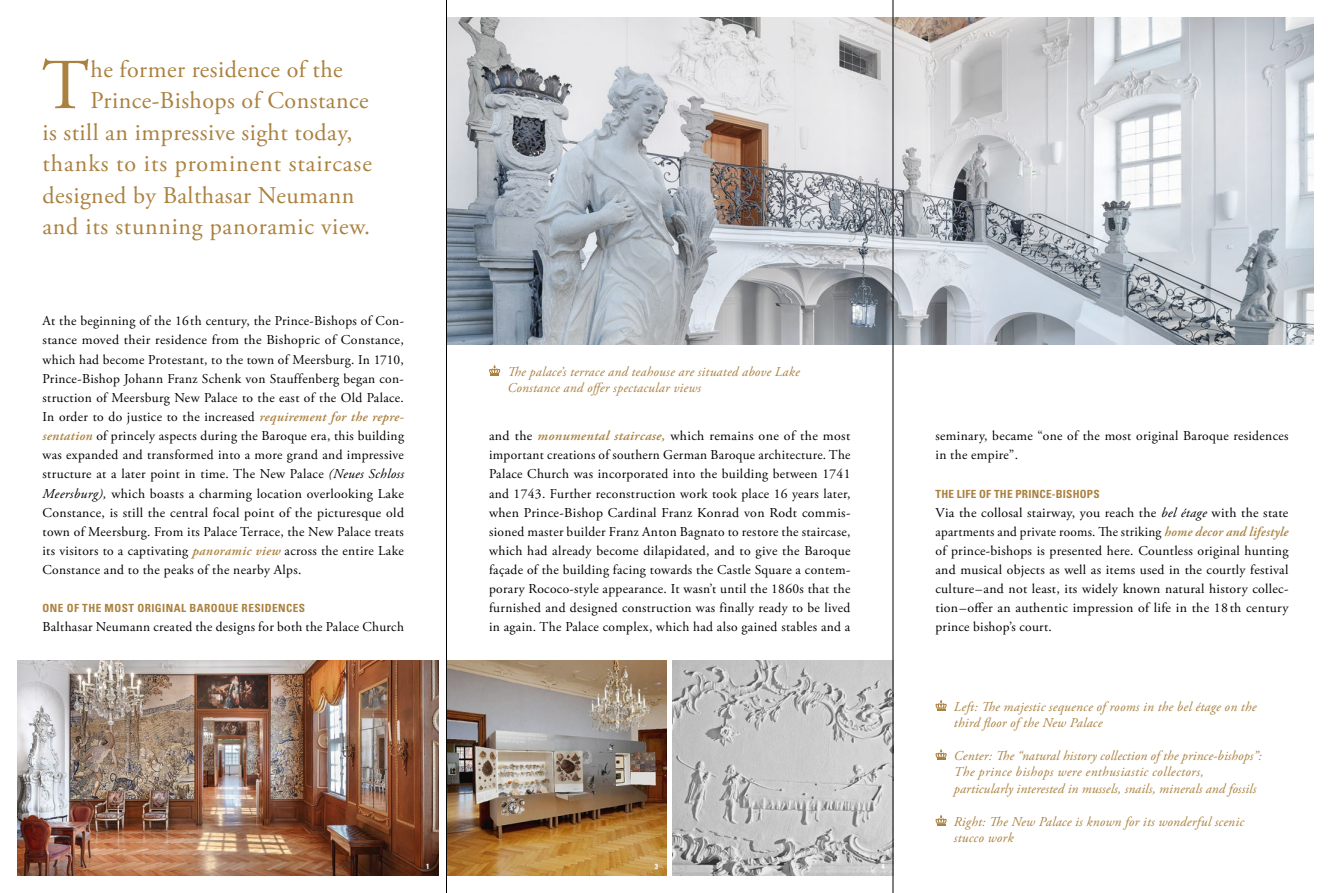
<style>
.page{position:relative;width:1331px;height:893px;background:#fff}
.page>*{position:absolute;margin:0;border:0;box-sizing:border-box;transform-origin:0 0}
.t1{font:71.55px "Adobe Garamond Pro";color:#ab813f}
.t2{font:24px "Adobe Garamond Pro";letter-spacing:.02em;color:#ab813f}
.t3{font:24px "Adobe Garamond Pro";letter-spacing:.04em;color:#ab813f}
.t4{font:13.5px/19.2px "Adobe Garamond Pro";letter-spacing:.025em;color:#000;text-align:justify}
.t5{font:italic 13.5px/16.5px "Adobe Garamond Pro";letter-spacing:.02em;color:#ab813f}
.t6{font:700 condensed 11.25px "Univers LT Std";letter-spacing:.04em;color:#ab813f}
.t7{font:700 condensed 11.25px "Univers LT Std";letter-spacing:.02em;color:#ab813f}
.t8{font:700 condensed 7.5px "Univers LT Std";color:#fff}
.s1{font-weight:600;font-style:italic;color:#ab813f}
.s2{font-style:italic}
</style>
<div class="page">
<svg style="left:489px;top:365px;width:11px;height:11px"></svg>
<svg style="left:935px;top:749px;width:12px;height:11px"></svg>
<svg style="left:935px;top:700px;width:12px;height:10px"></svg>
<svg style="left:935px;top:815px;width:12px;height:11px"></svg>
<img style="left:17px;top:660px;width:421px;height:216px">
<img style="left:447px;top:660px;width:219px;height:216px">
<img style="left:447px;top:17px;width:867px;height:327px">
<img style="left:673px;top:660px;width:220px;height:216px">
<hr style="left:446px;top:0;width:1px;height:893px;background:#000">
<hr style="left:893px;top:0;width:1px;height:893px;background:#000">
<h1 class="t1" style="left:42px;top:42px;width:49px">T</h1>
<h2 class="t2" style="left:91px;top:55px;width:254px">he former residence of the</h2>
<h2 class="t2" style="left:91px;top:86px;width:280px">Prince-Bishops of Constance</h2>
<h2 class="t2" style="left:43px;top:118px;width:311px">is still an impressive sight today,</h2>
<h2 class="t3" style="left:43px;top:149px;width:331px">thanks to its prominent staircase</h2>
<h2 class="t2" style="left:43px;top:180px;width:313px">designed by Balthasar Neumann</h2>
<h2 class="t2" style="left:43px;top:212px;width:329px">and its stunning panoramic view.</h2>
<p class="t4" style="left:43px;top:312px;width:363px">At the beginning of the 16th century, the Prince-Bishops of Con&shy;stance moved their residence from the Bishopric of Constance, which had become Protestant, to the town of Meersburg. In 1710, Prince-Bishop Johann Franz Schenk von Stauffenberg began con&shy;struction of Meersburg New Palace to the east of the Old Palace.<br>In order to do justice to the increased <span class="s1">requirement for the repre&shy;sentation</span> of princely aspects during the Baroque era, this building was expanded and transformed into a more grand and impressive structure at a later point in time. The New Palace <span class="s2">(Neues Schloss Meersburg),</span> which boasts a charming location overlooking Lake Constance, is still the central focal point of the picturesque old town of Meersburg. From its Palace Terrace, the New Palace treats its visitors to a captivating <span class="s1">panoramic view</span> across the entire Lake Constance and to the peaks of the nearby Alps.</p>
<p class="t6" style="left:43px;top:601px;width:264px">ONE OF THE MOST ORIGINAL BAROQUE RESIDENCES</p>
<p class="t4" style="left:43px;top:618px;width:363px">Balthasar Neumann created the designs for both the Palace Church</p>
<p class="t5" style="left:507px;top:364px;width:294px">The palace’s terrace and teahouse are situated above Lake<br>Constance and offer spectacular views</p>
<p class="t8" style="left:1302px;top:330px;width:5px">2</p>
<p class="t4" style="left:489px;top:427px;width:363px">and the <span class="s1">monumental staircase,</span> which remains one of the most important creations of southern German Baroque architecture. The Palace Church was incorporated into the building between 1741 and 1743. Further reconstruction work took place 16 years later, when Prince-Bishop Cardinal Franz Konrad von Rodt commis&shy;sioned master builder Franz Anton Bagnato to restore the staircase, which had already become dilapidated, and to give the Baroque façade of the building facing towards the Castle Square a contem&shy;porary Rococo-style appearance. It wasn’t until the 1860s that the furnished and designed construction was finally ready to be lived in again. The Palace complex, which had also gained stables and a</p>
<p class="t4" style="left:935px;top:427px;width:354px">seminary, became “one of the most original Baroque residences in the empire”.</p>
<p class="t7" style="left:935px;top:487px;width:166px">THE LIFE OF THE PRINCE-BISHOPS</p>
<p class="t4" style="left:935px;top:503px;width:354px">Via the collosal stairway, you reach the <span class="s2">bel étage</span> with the state apartments and private rooms. The striking <span class="s1">home decor and lifestyle </span>of prince-bishops is presented here. Countless original hunting and musical objects as well as items used in the courtly festival culture–and not least, its widely known natural history collec&shy;tion–offer an authentic impression of life in the 18th century prince bishop’s court.</p>
<p class="t8" style="left:426px;top:862px;width:5px">1</p>
<p class="t8" style="left:655px;top:862px;width:5px">3</p>
<p class="t8" style="left:881px;top:862px;width:5px">4</p>
<p class="t5" style="left:954px;top:698px;width:304px">Left: The majestic sequence of rooms in the bel étage on the third floor of the New Palace</p>
<p class="t5" style="left:954px;top:748px;width:309px">Center: The “natural history collection of the prince-bishops”:<br>The prince bishops were enthusiastic collectors, particularly interested in mussels, snails, minerals and fossils</p>
<p class="t5" style="left:954px;top:813px;width:291px">Right: The New Palace is known for its wonderful scenic stucco work</p>
</div>
